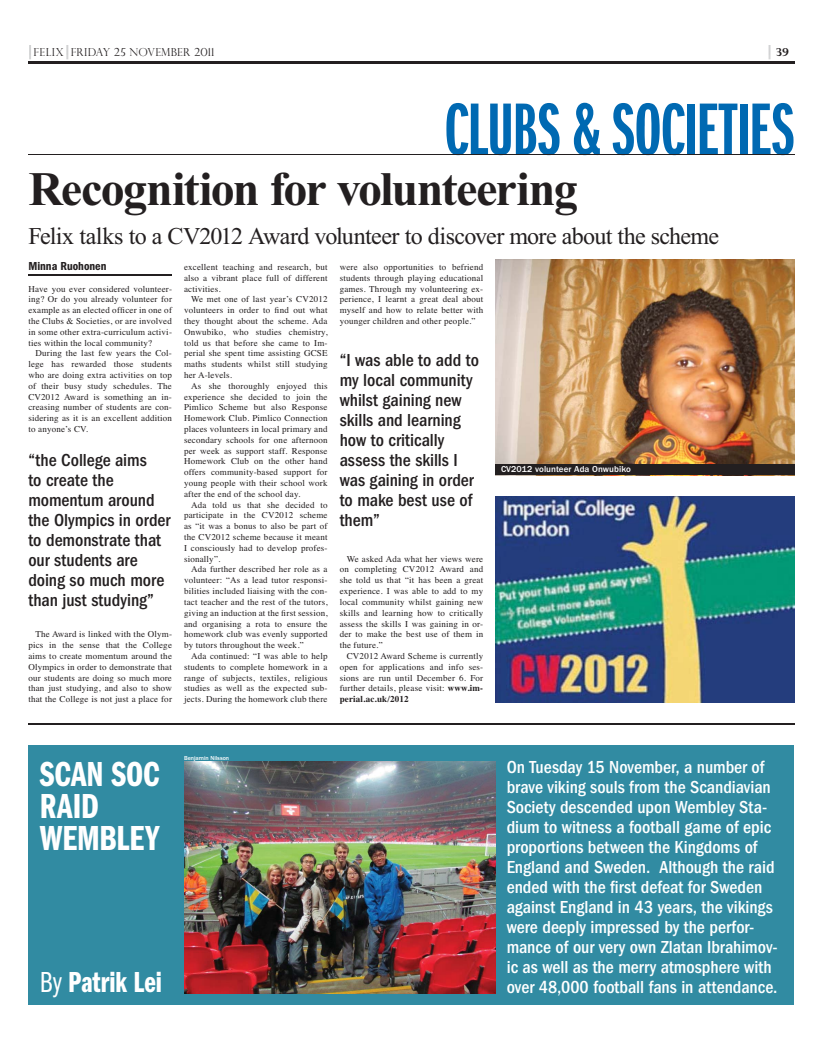
<style>
.page{position:relative;width:823px;height:1049px;background:#fff}
.page>*{position:absolute;margin:0;border:0;box-sizing:border-box;transform-origin:0 0}
.t1{font:76.4px "Franklin Gothic LT Demi X Cmpr";letter-spacing:-.005em;color:#0069b2}
.t2{font:700 48px "Times New Roman";letter-spacing:-.035em;color:#231f20}
.t3{font:36px/32px "Franklin Gothic LT Demi Cmpr";color:#fff}
.t4{font:30px "Franklin Gothic LT Demi Cmpr";letter-spacing:-.005em;color:#fff}
.t5{font:24px "Times New Roman";letter-spacing:-.025em;color:#231f20}
.t6{font:500 condensed 18px/20px "Franklin Gothic LT";color:#fff}
.t7{font:500 condensed 18px/20px "Franklin Gothic LT";color:#231f20}
.t8{font:600 condensed 12px "Franklin Gothic LT";color:#231f20}
.t9{font:300 11px "Perpetua Titling";letter-spacing:.02em;color:#231f20}
.t10{font:700 11px "Perpetua Titling";color:#231f20}
.t11{font:9px/10.8px "Times";letter-spacing:.02em;color:#231f20;text-align:justify}
.t12{font:500 9px "Franklin Gothic LT";letter-spacing:.005em;color:#fff}
.t13{font:700 9px "Times";letter-spacing:.02em;color:#231f20}
.t14{font:500 6px "Franklin Gothic LT";color:#fff}
.s1{font-weight:700}
.s2{font-family:"Franklin Gothic LT Book Cmpr"}
</style>
<div class="page">
<img style="left:495px;top:259px;width:299px;height:216px">
<hr style="left:28px;top:61px;width:766px;height:3px;background:#231f20">
<hr style="left:28px;top:155px;width:766px;height:1px;background:#231f20">
<svg style="left:29px;top:45px;width:2px;height:15px"></svg>
<svg style="left:66px;top:45px;width:2px;height:15px"></svg>
<svg style="left:768px;top:45px;width:2px;height:15px"></svg>
<hr style="left:28px;top:275px;width:143px;height:1px;background:#231f20">
<hr style="left:28px;top:724px;width:766px;height:1px;background:#231f20">
<div style="left:29px;top:745px;width:764px;height:259px;background:#318ba2"></div>
<img style="left:184px;top:761px;width:311px;height:233px">
<div style="left:495px;top:464px;width:298px;height:11px;background:#231f20"></div>
<img style="left:495px;top:497px;width:299px;height:205px">
<p class="t9" style="left:33px;top:46px;width:182px">FELIX Friday 25 NOVEMBER 2011</p>
<p class="t10" style="left:776px;top:46px;width:14px">39</p>
<p class="t1" style="left:444px;top:104px;width:351px">CLUBS &amp; SOCIETIES</p>
<p class="t2" style="left:28px;top:174px;width:550px">Recognition for volunteering</p>
<p class="t5" style="left:28px;top:222px;width:692px">Felix talks to a CV2012 Award volunteer to discover more about the scheme</p>
<p class="t8" style="left:28px;top:259px;width:80px">Minna Ruohonen</p>
<p class="t11" style="left:28px;top:284px;width:145px">Have you ever considered volunteer-</p>
<p class="t11" style="left:28px;top:295px;width:145px">ing? Or do you already volunteer for</p>
<p class="t11" style="left:28px;top:306px;width:145px">example as an elected officer in one of</p>
<p class="t11" style="left:28px;top:316px;width:145px">the Clubs &amp; Societies, or are involved</p>
<p class="t11" style="left:28px;top:327px;width:145px">in some other extra-curriculum activi-</p>
<p class="t11" style="left:28px;top:338px;width:125px">ties within the local community?</p>
<p class="t11" style="left:35px;top:349px;width:138px">During the last few years the Col-</p>
<p class="t11" style="left:28px;top:360px;width:145px">lege has rewarded those students</p>
<p class="t11" style="left:28px;top:370px;width:145px">who are doing extra activities on top</p>
<p class="t11" style="left:28px;top:381px;width:145px">of their busy study schedules. The</p>
<p class="t11" style="left:28px;top:392px;width:145px">CV2012 Award is something an in-</p>
<p class="t11" style="left:28px;top:403px;width:145px">creasing number of students are con-</p>
<p class="t11" style="left:28px;top:414px;width:145px">sidering as it is an excellent addition</p>
<p class="t11" style="left:28px;top:424px;width:61px">to anyone’s CV.</p>
<p class="t7" style="left:28px;top:451px;width:143px">“the College aims<br>to create the momentum around the Olympics in order to demonstrate that our students are doing so much more than just studying”</p>
<p class="t11" style="left:28px;top:630px;width:145px;text-indent:7px">The Award is linked with the Olym&shy;pics in the sense that the College aims to create momentum around the Olympics in order to demonstrate that our students are doing so much more than just studying, and also to show that the College is not just a place for</p>
<p class="t11" style="left:184px;top:262px;width:145px">excellent teaching and research, but</p>
<p class="t11" style="left:184px;top:273px;width:145px">also a vibrant place full of different</p>
<p class="t11" style="left:184px;top:284px;width:38px">activities.</p>
<p class="t11" style="left:191px;top:295px;width:138px">We met one of last year’s CV2012</p>
<p class="t11" style="left:184px;top:306px;width:145px">volunteers in order to find out what</p>
<p class="t11" style="left:184px;top:316px;width:145px">they thought about the scheme. Ada</p>
<p class="t11" style="left:184px;top:327px;width:145px">Onwubiko, who studies chemistry,</p>
<p class="t11" style="left:184px;top:338px;width:145px">told us that before she came to Im-</p>
<p class="t11" style="left:184px;top:349px;width:145px">perial she spent time assisting GCSE</p>
<p class="t11" style="left:184px;top:360px;width:145px">maths students whilst still studying</p>
<p class="t11" style="left:184px;top:370px;width:50px">her A-levels.</p>
<p class="t11" style="left:191px;top:381px;width:138px">As she thoroughly enjoyed this</p>
<p class="t11" style="left:184px;top:392px;width:145px">experience she decided to join the</p>
<p class="t11" style="left:184px;top:403px;width:145px">Pimlico Scheme but also Response</p>
<p class="t11" style="left:184px;top:414px;width:145px">Homework Club. Pimlico Connection</p>
<p class="t11" style="left:184px;top:424px;width:145px">places volunteers in local primary and</p>
<p class="t11" style="left:184px;top:435px;width:145px">secondary schools for one afternoon</p>
<p class="t11" style="left:184px;top:446px;width:145px">per week as support staff. Response</p>
<p class="t11" style="left:184px;top:457px;width:145px">Homework Club on the other hand</p>
<p class="t11" style="left:184px;top:468px;width:145px">offers community-based support for</p>
<p class="t11" style="left:184px;top:478px;width:145px">young people with their school work</p>
<p class="t11" style="left:184px;top:489px;width:118px">after the end of the school day.</p>
<p class="t11" style="left:191px;top:500px;width:138px">Ada told us that she decided to</p>
<p class="t11" style="left:184px;top:511px;width:145px">participate in the CV2012 scheme</p>
<p class="t11" style="left:184px;top:522px;width:145px">as “it was a bonus to also be part of</p>
<p class="t11" style="left:184px;top:532px;width:145px">the CV2012 scheme because it meant</p>
<p class="t11" style="left:184px;top:543px;width:145px">I consciously had to develop profes-</p>
<p class="t11" style="left:184px;top:554px;width:38px">sionally”.</p>
<p class="t11" style="left:191px;top:565px;width:138px">Ada further described her role as a</p>
<p class="t11" style="left:184px;top:576px;width:145px">volunteer: “As a lead tutor responsi-</p>
<p class="t11" style="left:184px;top:586px;width:145px">bilities included liaising with the con-</p>
<p class="t11" style="left:184px;top:597px;width:145px">tact teacher and the rest of the tutors,</p>
<p class="t11" style="left:184px;top:608px;width:145px">giving an induction at the first session,</p>
<p class="t11" style="left:184px;top:619px;width:145px">and organising a rota to ensure the</p>
<p class="t11" style="left:184px;top:630px;width:145px">homework club was evenly supported</p>
<p class="t11" style="left:184px;top:640px;width:121px">by tutors throughout the week.”</p>
<p class="t11" style="left:191px;top:651px;width:138px">Ada continued: “I was able to help</p>
<p class="t11" style="left:184px;top:662px;width:145px">students to complete homework in a</p>
<p class="t11" style="left:184px;top:673px;width:145px">range of subjects, textiles, religious</p>
<p class="t11" style="left:184px;top:684px;width:145px">studies as well as the expected sub-</p>
<p class="t11" style="left:184px;top:694px;width:145px">jects. During the homework club there</p>
<p class="t11" style="left:339px;top:262px;width:145px">were also opportunities to befriend students through playing educational games. Through my volunteering ex&shy;perience, I learnt a great deal about myself and how to relate better with younger children and other people.”</p>
<p class="t7" style="left:339px;top:352px;width:141px">“I was able to add to my local community whilst gaining new skills and learning how to critically assess the skills I was gaining in order to make best use of them”</p>
<p class="t11" style="left:346px;top:554px;width:138px">We asked Ada what her views were</p>
<p class="t11" style="left:339px;top:565px;width:145px">on completing CV2012 Award and</p>
<p class="t11" style="left:339px;top:576px;width:145px">she told us that “it has been a great</p>
<p class="t11" style="left:339px;top:586px;width:145px">experience. I was able to add to my</p>
<p class="t11" style="left:339px;top:597px;width:145px">local community whilst gaining new</p>
<p class="t11" style="left:339px;top:608px;width:145px">skills and learning how to critically</p>
<p class="t11" style="left:339px;top:619px;width:145px">assess the skills I was gaining in or-</p>
<p class="t11" style="left:339px;top:630px;width:145px">der to make the best use of them in</p>
<p class="t11" style="left:339px;top:640px;width:44px">the future.”</p>
<p class="t11" style="left:346px;top:651px;width:138px">CV2012 Award Scheme is currently</p>
<p class="t11" style="left:339px;top:662px;width:145px">open for applications and info ses-</p>
<p class="t11" style="left:339px;top:673px;width:145px">sions are run until December 6. For</p>
<p class="t11" style="left:339px;top:684px;width:145px">further details, please visit: <span class="s1">www.im-</span></p>
<p class="t13" style="left:339px;top:696px;width:70px">perial.ac.uk/2012</p>
<p class="t12" style="left:500px;top:466px;width:131px">CV2012 volunteer Ada Onwubiko</p>
<p class="t3" style="left:40px;top:761px;width:121px">SCAN SOC<br>RAID<br>WEMBLEY</p>
<p class="t14" style="left:184px;top:756px;width:47px">Benjamin Nilsson</p>
<p class="t4" style="left:40px;top:972px;width:123px"><span class="s2">By</span> Patrik Lei</p>
<p class="t6" style="left:506px;top:759px;width:272px">On Tuesday 15 November, a number of brave viking souls from the Scandiavian Society descended upon Wembley Sta&shy;dium to witness a football game of epic proportions between the Kingdoms of England and Sweden. Although the raid ended with the first defeat for Sweden against England in 43 years, the vikings were deeply impressed by the perfor&shy;mance of our very own Zlatan Ibrahimov&shy;ic as well as the merry atmosphere with over 48,000 football fans in attendance.</p>
</div>
